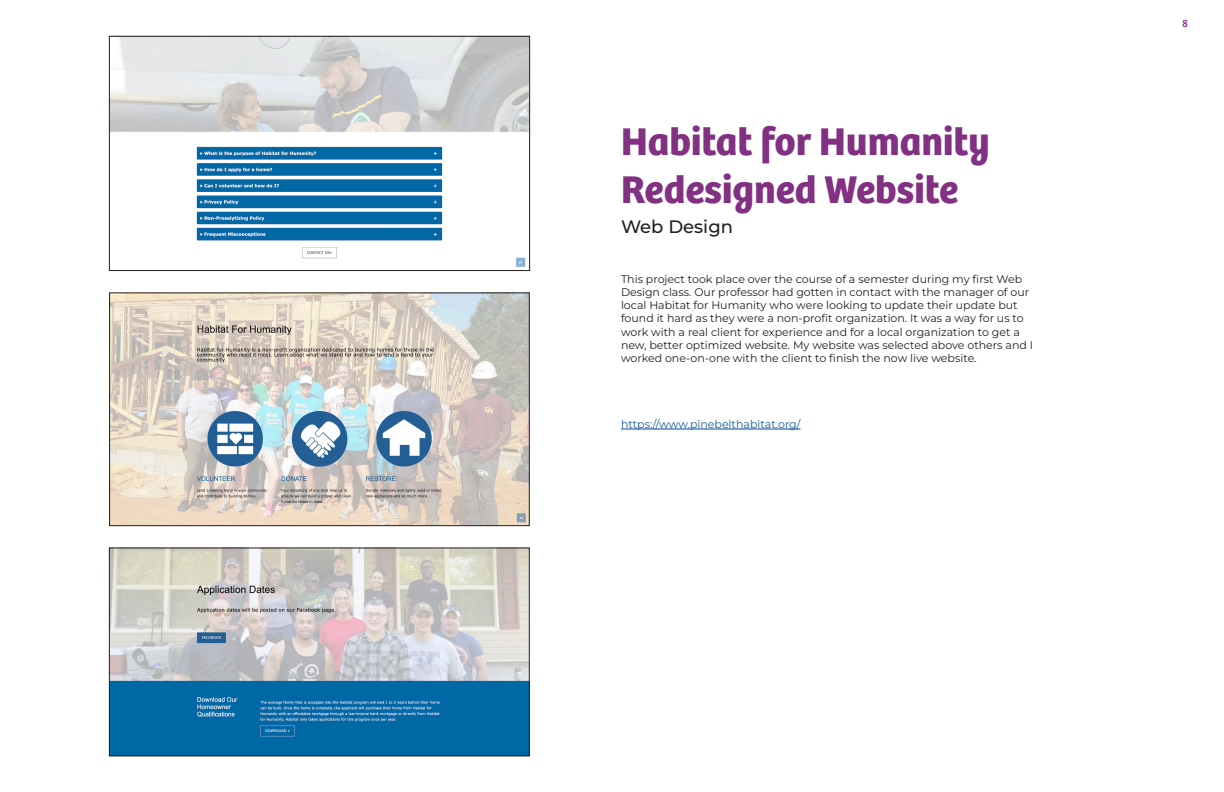
<style>
.page{position:relative;width:1224px;height:792px;background:#fff}
.page>*{position:absolute;margin:0;border:0;box-sizing:border-box;transform-origin:0 0}
.Header__First_Line_i{font:700 40px "Bree";color:#823082}
.Sub_Header{font:500 18px "Montserrat";color:#231f20}
.Paragraph_Style_1{font:100 11px/13.2px "Montserrat";color:#231f20}
.Paragraph_Style_1-2{font:100 11px "Montserrat";color:#175d9e}
.t1{font:11px "Bree";color:#832e82}
</style>
<div class="page">
<img style="left:111px;top:38px;width:417px;height:229px">
<div style="left:109px;top:36px;width:421px;height:235px;border:1px solid #231f20"></div>
<img style="left:111px;top:295px;width:416px;height:229px">
<div style="left:109px;top:293px;width:420px;height:233px;border:1px solid #231f20"></div>
<img style="left:111px;top:550px;width:416px;height:204px">
<hr style="left:621px;top:428px;width:180px;height:2px;background:#175d9e">
<p class="Header__First_Line_i" style="left:621px;top:110px;width:370px">Habitat for Humanity</p>
<p class="Header__First_Line_i" style="left:621px;top:158px;width:339px">Redesigned Website</p>
<p class="Sub_Header" style="left:621px;top:215px;width:114px">Web Design</p>
<p class="Paragraph_Style_1" style="left:621px;top:272px;width:414px">This project took place over the course of a semester during my first Web Design class. Our professor had gotten in contact with the manager of our local Habitat for Humanity who were looking to update their update but found it hard as they were a non-profit organization. It was a way for us to work with a real client for experience and for a local organization to get a new, better optimized website. My website was selected above others and I worked one-on-one with the client to finish the now live website.</p>
<p class="Paragraph_Style_1-2" style="left:621px;top:417px;width:181px">https://www.pinebelthabitat.org/</p>
<p class="t1" style="left:1182px;top:15px;width:7px">8</p>
</div>
